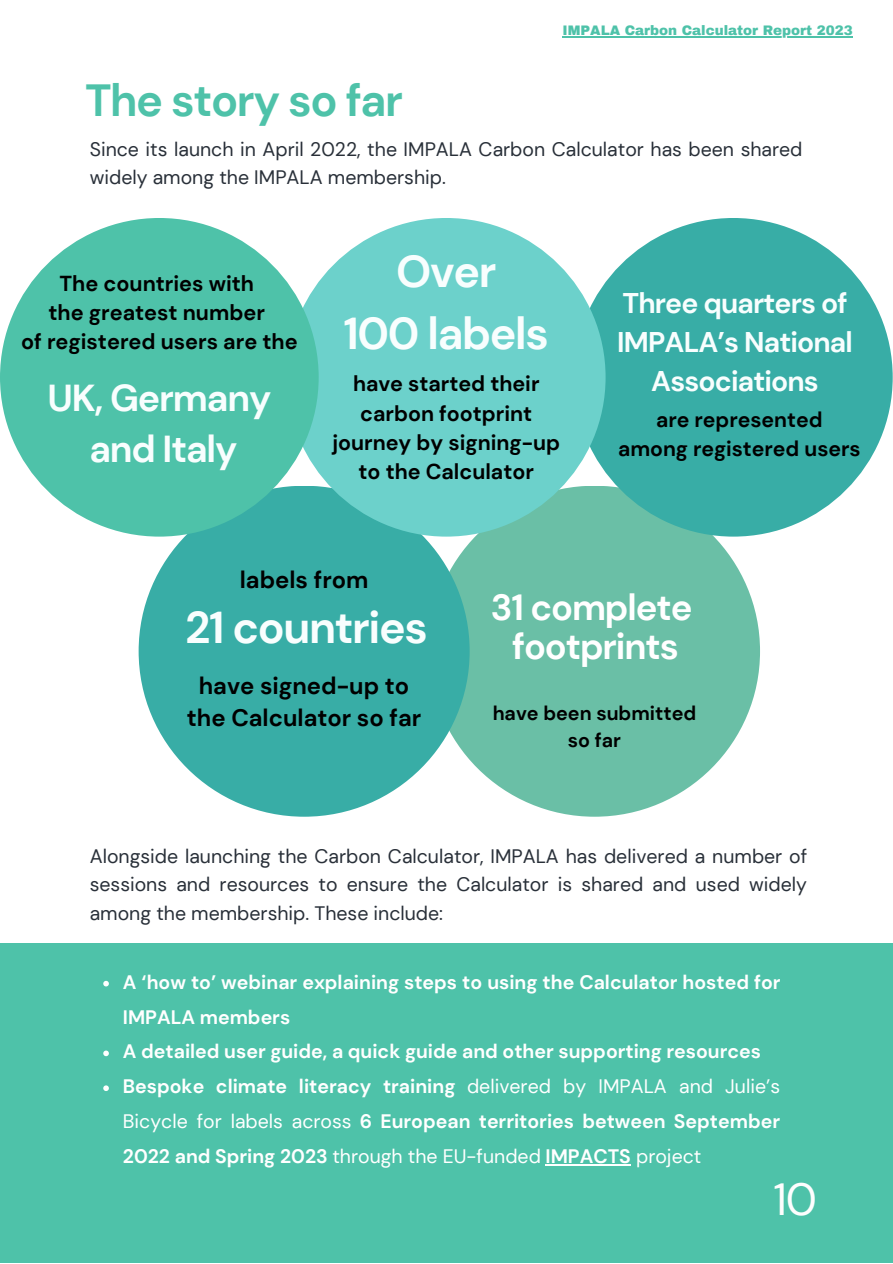
<style>
.page{position:relative;width:893px;height:1264px;background:#fff}
.page>*{position:absolute;margin:0;border:0;box-sizing:border-box;transform-origin:0 0}
.t1{font:700 45px "DM Sans";letter-spacing:-.03em;color:#4ec2a9}
.t2{font:45px "DM Sans";color:#fefefe}
.t3{font:700 44.55px/61.5px "DM Sans";letter-spacing:-.03em;color:#f8fefe;text-align:center}
.t4{font:700 37.5px/51.8px "DM Sans";letter-spacing:-.03em;color:#f8fefe;text-align:center}
.t5{font:700 36.3px/39.3px "DM Sans";letter-spacing:-.03em;color:#fff;text-align:center}
.t6{font:700 28.35px/39.3px "DM Sans";letter-spacing:-.03em;color:#f8fefe;text-align:center}
.t7{font:700 23.85px/32.5px "DM Sans";color:#000;text-align:center}
.t8{font:700 21.6px/29.2px "DM Sans";color:#000;text-align:center}
.t9{font:700 21.45px/29.2px "DM Sans";color:#000;text-align:center}
.t10{font:700 21.15px/29.2px "DM Sans";color:#000;text-align:center}
.t11{font:700 19.65px/27px "DM Sans";color:#000;text-align:center}
.t12{font:700 19.5px/34.8px "DM Sans";color:#fff}
.t13{font:19.5px/28px "DM Sans";color:#293039}
.t14{font:900 13.5px "Archivo";color:#4ec2a9}
.s1{font-weight:400}
</style>
<div class="page">
<div style="left:429px;top:485px;width:331px;height:331px;background:#6abfa6;border-radius:50%"></div>
<div style="left:139px;top:485px;width:330px;height:331px;background:#38ada6;border-radius:50%"></div>
<div style="left:0;top:942px;width:892px;height:320px;background:#4ec2a9"></div>
<svg style="left:103px;top:980px;width:6px;height:6px"></svg>
<svg style="left:103px;top:1050px;width:6px;height:6px"></svg>
<svg style="left:103px;top:1085px;width:6px;height:6px"></svg>
<hr style="left:545px;top:1164px;width:86px;height:1px;background:#fff">
<div style="left:574px;top:218px;width:318px;height:318px;background:#38ada6;border-radius:50%"></div>
<div style="left:287px;top:218px;width:318px;height:318px;background:#6cd1cb;border-radius:50%"></div>
<div style="left:0;top:218px;width:318px;height:318px;background:#4ec2a9;border-radius:50%"></div>
<hr style="left:562px;top:36px;width:290px;height:1px;background:#4ec2a9">
<h1 class="t1" style="left:85px;top:73px;width:319px">The story so far</h1>
<p class="t14" style="left:562px;top:22px;width:292px">IMPALA Carbon Calculator Report 2023</p>
<p class="t13" style="left:90px;top:135px;width:714px">Since its launch in April 2022, the IMPALA Carbon Calculator has been shared widely among the IMPALA membership.</p>
<p class="t8" style="left:21px;top:268px;width:278px">The countries with<br>the greatest number<br>of registered users are the</p>
<h3 class="t4" style="left:48px;top:371px;width:225px">UK, Germany and Italy</h3>
<h2 class="t3" style="left:343px;top:240px;width:207px">Over<br>100 labels</h2>
<p class="t9" style="left:332px;top:369px;width:229px">have started their carbon footprint journey by signing-up to the Calculator</p>
<p class="t7" style="left:240px;top:563px;width:130px">labels from</p>
<h3 class="t6" style="left:617px;top:283px;width:237px">Three quarters of<br>IM PALA’s National<br>Associations</h3>
<p class="t10" style="left:618px;top:405px;width:244px">are represented<br>among registered users</p>
<h2 class="t3" style="left:185px;top:596px;width:244px">21 countries</h2>
<p class="t7" style="left:187px;top:669px;width:236px">have signed-up to the Calculator so far</p>
<h3 class="t5" style="left:491px;top:587px;width:203px">31 complete footprints</h3>
<p class="t11" style="left:492px;top:699px;width:205px">have been submitted so far</p>
<p class="t13" style="left:90px;top:842px;width:719px;text-align:justify">Alongside launching the Carbon Calculator, IMPALA has delivered a number of sessions and resources to ensure the Calculator is shared and used widely among the membership. These include:</p>
<p class="t12" style="left:123px;top:964px;width:659px">A ‘how to’ webinar explaining steps to using the Calculator hosted for IMPALA members<br>A detailed user guide, a quick guide and other supporting resources Bespoke climate literacy training <span class="s1">delivered by IMPALA and Julie’s Bicycle for labels across</span> 6 European territories between September 2022 and Spring 2023 <span class="s1">through the EU-funded</span> IMPACTS <span class="s1">project</span></p>
<h1 class="t2" style="left:773px;top:1171px;width:45px">10</h1>
</div>
